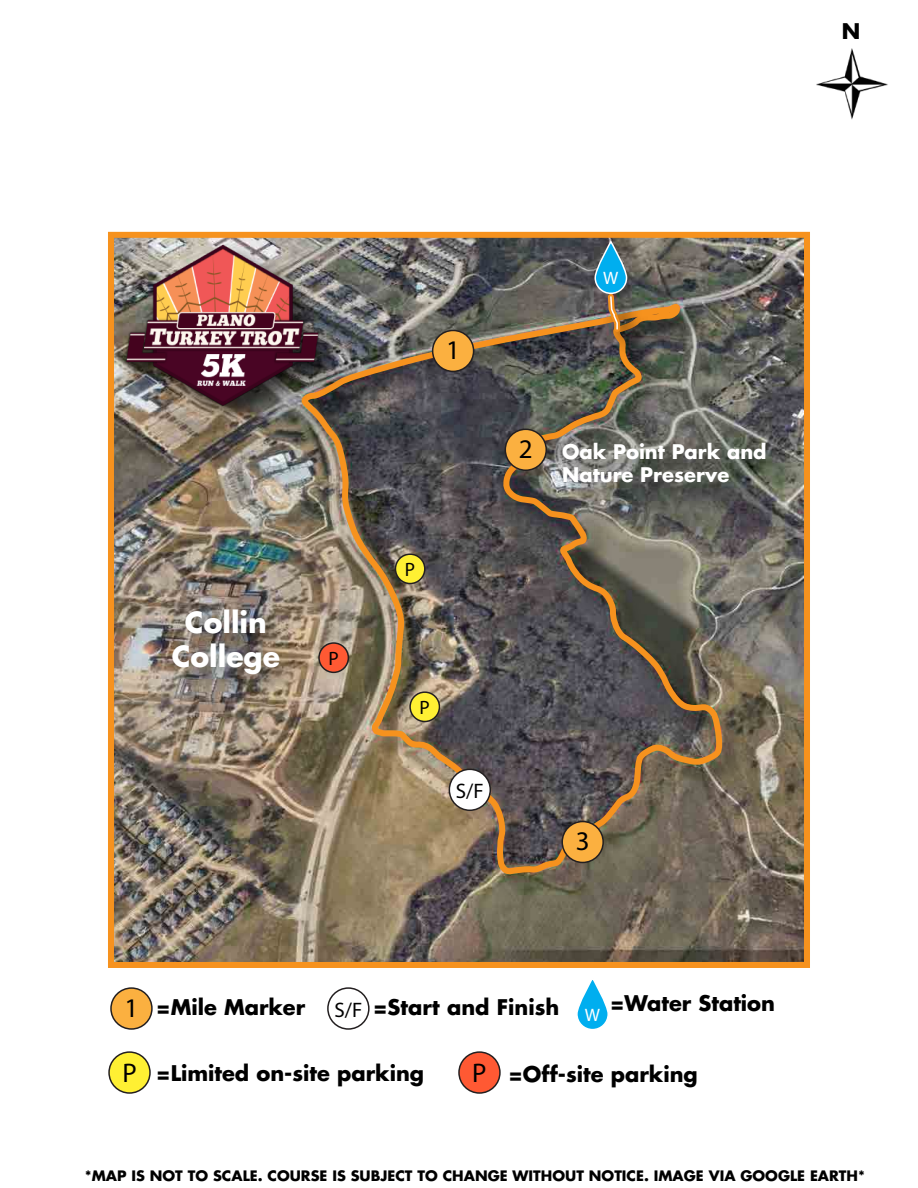
<style>
.page{position:relative;width:918px;height:1188px;background:#fff}
.page>*{position:absolute;margin:0;border:0;box-sizing:border-box;transform-origin:0 0}
.t1{font:700 28.35px/34px "Futura LT";color:#fff;text-align:center}
.t2{font:27px "Myriad Pro";color:#000}
.t3{font:700 21px "Futura LT";color:#000}
.t4{font:21px "Myriad Pro";color:#000}
.t5{font:700 19.65px/23.5px "Futura LT";color:#fff}
.t6{font:19.35px "Myriad Pro";color:#000}
.t7{font:18px "Myriad Pro";color:#fff}
.t8{font:700 14.1px "Futura LT";color:#000}
.s1{font-family:"Myriad Pro";font-weight:400;font-size:27px}
</style>
<div class="page">
<img style="left:115px;top:239px;width:688px;height:722px">
<div style="left:108px;top:232px;width:702px;height:736px;border:6px solid #f6921e"></div>
<img style="left:290px;top:292px;width:465px;height:615px">
<img style="left:297px;top:300px;width:429px;height:578px">
<img style="left:596px;top:282px;width:57px;height:83px">
<img style="left:598px;top:284px;width:53px;height:79px">
<svg style="left:605px;top:291px;width:18px;height:44px"></svg>
<img style="left:550px;top:430px;width:257px;height:114px">
<img style="left:160px;top:596px;width:163px;height:112px">
<img style="left:112px;top:232px;width:241px;height:208px">
<img style="left:123px;top:231px;width:197px;height:195px">
<div style="left:433px;top:330px;width:41px;height:41px;background:#fbb040;border-radius:50%"></div>
<div style="left:432px;top:330px;width:42px;height:42px;border:2px solid #231f20;border-radius:50%"></div>
<div style="left:505px;top:429px;width:41px;height:41px;background:#fbb040;border-radius:50%"></div>
<div style="left:505px;top:429px;width:42px;height:42px;border:2px solid #231f20;border-radius:50%"></div>
<div style="left:562px;top:822px;width:41px;height:40px;background:#fbb040;border-radius:50%"></div>
<div style="left:561px;top:821px;width:43px;height:42px;border:2px solid #231f20;border-radius:50%"></div>
<div style="left:327px;top:987px;width:43px;height:43px;border:2px solid #231f20;border-radius:50%"></div>
<div style="left:111px;top:988px;width:41px;height:41px;background:#fbb040;border-radius:50%"></div>
<div style="left:110px;top:987px;width:43px;height:43px;border:2px solid #231f20;border-radius:50%"></div>
<div style="left:449px;top:769px;width:41px;height:41px;background:#fff;border-radius:50%"></div>
<div style="left:449px;top:769px;width:42px;height:42px;border:2px solid #231f20;border-radius:50%"></div>
<svg style="left:595px;top:242px;width:32px;height:51px"></svg>
<div style="left:594px;top:241px;width:33px;height:53px;border:2px solid #fff;border-radius:16px"></div>
<svg style="left:577px;top:978px;width:31px;height:52px"></svg>
<div style="left:576px;top:977px;width:33px;height:53px;border:2px solid #fff;border-radius:16px"></div>
<img style="left:816px;top:48px;width:72px;height:72px">
<div style="left:109px;top:1052px;width:41px;height:41px;background:#fff033;border-radius:50%"></div>
<div style="left:108px;top:1051px;width:43px;height:43px;border:2px solid #231f20;border-radius:50%"></div>
<div style="left:410px;top:692px;width:29px;height:30px;background:#fff033;border-radius:50%"></div>
<div style="left:409px;top:691px;width:31px;height:31px;border:2px solid #231f20;border-radius:50%"></div>
<div style="left:319px;top:643px;width:29px;height:29px;background:#ff5933;border-radius:50%"></div>
<div style="left:318px;top:642px;width:31px;height:31px;border:2px solid #231f20;border-radius:50%"></div>
<div style="left:395px;top:554px;width:30px;height:30px;background:#fff033;border-radius:50%"></div>
<div style="left:395px;top:553px;width:31px;height:31px;border:2px solid #231f20;border-radius:50%"></div>
<div style="left:459px;top:1052px;width:41px;height:41px;background:#ff5933;border-radius:50%"></div>
<div style="left:458px;top:1051px;width:43px;height:43px;border:2px solid #231f20;border-radius:50%"></div>
<p class="t3" style="left:842px;top:18px;width:20px">N</p>
<h1 class="t1" style="left:172px;top:605px;width:110px">Collin<br>College</h1>
<p class="t6" style="left:329px;top:646px;width:12px">P</p>
<p class="t2" style="left:446px;top:333px;width:15px">1</p>
<p class="t6" style="left:405px;top:558px;width:12px">P</p>
<p class="t7" style="left:603px;top:267px;width:17px">W</p>
<p class="t2" style="left:519px;top:432px;width:15px">2</p>
<p class="t5" style="left:562px;top:439px;width:206px">Oak Point Park and<br>Nature Preserve</p>
<p class="t6" style="left:420px;top:696px;width:12px">P</p>
<p class="t4" style="left:456px;top:778px;width:29px">S/F</p>
<p class="t2" style="left:576px;top:824px;width:15px">3</p>
<p class="t3" style="left:156px;top:993px;width:150px">=Mile Marker</p>
<p class="t3" style="left:373px;top:993px;width:228px">=Start and Finish <sub>W</sub></p>
<p class="t3" style="left:610px;top:989px;width:166px">=Water Station</p>
<p class="t2" style="left:125px;top:991px;width:15px">1</p>
<p class="t4" style="left:334px;top:997px;width:29px">S/F</p>
<p class="t3" style="left:122px;top:1059px;width:303px"><span class="s1">P</span> =Limited on-site parking</p>
<p class="t3" style="left:472px;top:1061px;width:227px"><span class="s1">P</span> =Off-site parking</p>
<p class="t8" style="left:85px;top:1167px;width:782px">*MAP IS NOT TO SCALE. COURSE IS SUBJECT TO CHANGE WITHOUT NOTICE. IMAGE VIA GOOGLE EARTH*</p>
</div>
